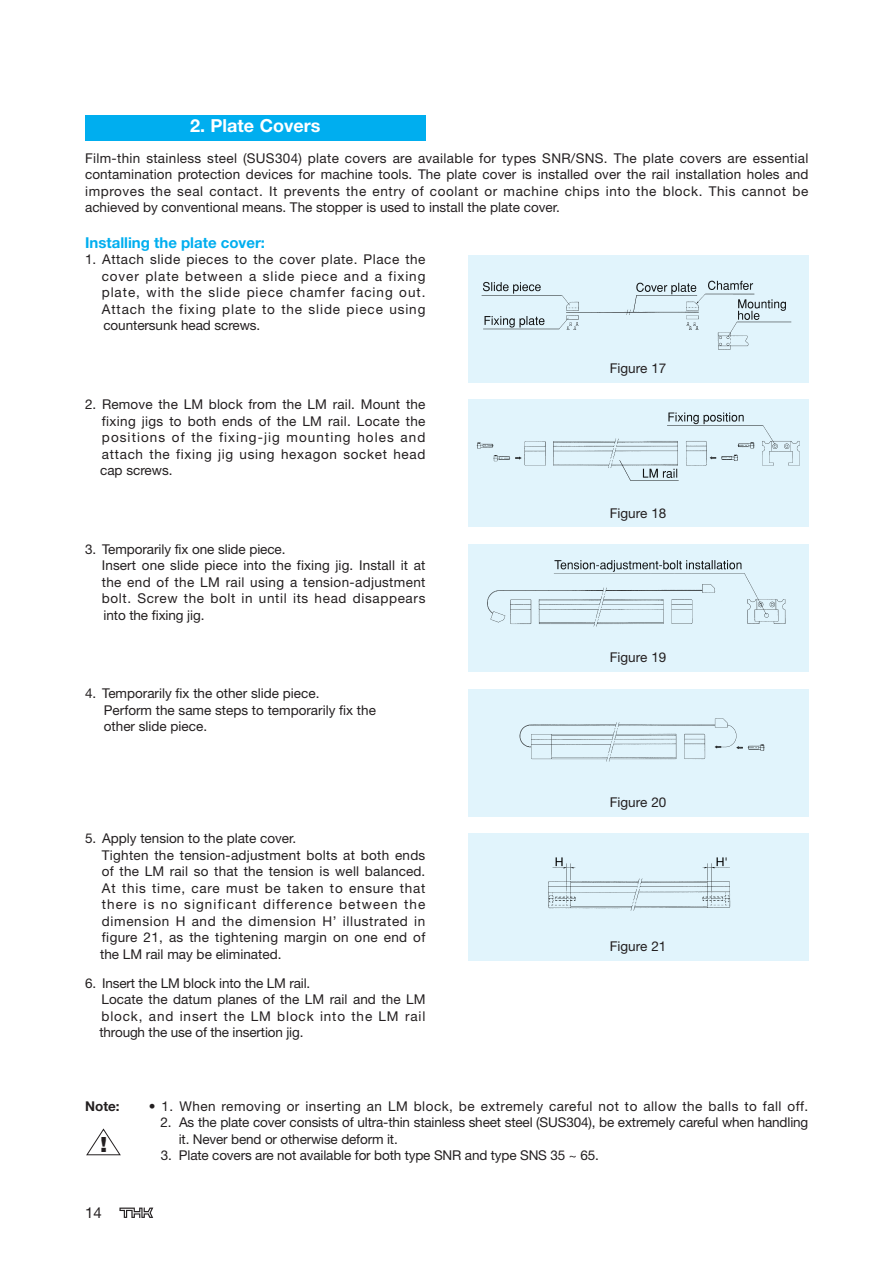
<style>
.page{position:relative;width:893px;height:1263px;background:#fff}
.page>*{position:absolute;margin:0;border:0;box-sizing:border-box;transform-origin:0 0}
.t1{font:900 21px "Helvetica Neue";color:#231f20}
.t2{font:700 18px "Helvetica Neue";color:#fff}
.t3{font:700 15px "Helvetica Neue";color:#00aeef}
.t4{font:15px "Helvetica Neue";color:#231f20}
.t5{font:13.5px/16.5px "Helvetica Neue";letter-spacing:.005em;color:#231f20}
.t6{font:13.5px/16.5px "Helvetica Neue";letter-spacing:.025em;color:#231f20}
.t7{font:13.5px "Helvetica Neue";letter-spacing:.035em;color:#231f20}
.t8{font:700 13.5px "Helvetica Neue";color:#231f20}
</style>
<div class="page">
<svg style="left:119px;top:1208px;width:34px;height:10px"></svg>
<div style="left:85px;top:115px;width:340px;height:25px;background:#00aeef"></div>
<div style="left:468px;top:255px;width:340px;height:128px;background:#e1f4fc"></div>
<img style="left:481px;top:280px;width:311px;height:70px">
<div style="left:468px;top:544px;width:340px;height:128px;background:#e1f4fc"></div>
<img style="left:487px;top:560px;width:299px;height:67px">
<div style="left:468px;top:400px;width:340px;height:127px;background:#e1f4fc"></div>
<img style="left:476px;top:412px;width:324px;height:69px">
<div style="left:468px;top:833px;width:340px;height:128px;background:#e1f4fc"></div>
<img style="left:548px;top:857px;width:183px;height:54px">
<div style="left:468px;top:689px;width:340px;height:127px;background:#e1f4fc"></div>
<img style="left:519px;top:718px;width:246px;height:44px">
<svg style="left:86px;top:1128px;width:35px;height:28px"></svg>
<h2 class="t2" style="left:190px;top:119px;width:132px">2. Plate Covers</h2>
<p class="t5" style="left:85px;top:151px;width:724px;text-align:justify">Film-thin stainless steel (SUS304) plate covers are available for types SNR/SNS. The plate covers are essential contamination protection devices for machine tools. The plate cover is installed over the rail installation holes and improves the seal contact. It prevents the entry of coolant or machine chips into the block. This cannot be achieved by conventional means. The stopper is used to install the plate cover.</p>
<p class="t3" style="left:85px;top:237px;width:181px">Installing the plate cover:</p>
<p class="t5" style="left:102px;top:253px;width:325px;text-align:justify;text-indent:-17px">1. Attach slide pieces to the cover plate. Place the cover plate between a slide piece and a fixing plate, with the slide piece chamfer facing out.<br>Attach the fixing plate to the slide piece using countersunk head screws.</p>
<p class="t5" style="left:609px;top:361px;width:58px">Figure 17</p>
<p class="t5" style="left:100px;top:398px;width:327px;text-align:justify;text-indent:-15px">2. Remove the LM block from the LM rail. Mount the fixing jigs to both ends of the LM rail. Locate the positions of the fixing-jig mounting holes and attach the fixing jig using hexagon socket head cap screws.</p>
<p class="t5" style="left:102px;top:542px;width:325px;text-indent:-17px">3. Temporarily fix one slide piece.<br>Insert one slide piece into the fixing jig. Install it at the end of the LM rail using a tension-adjustment bolt. Screw the bolt in until its head disappears into the fixing jig.</p>
<p class="t5" style="left:104px;top:687px;width:273px;text-indent:-19px">4. Temporarily fix the other slide piece.<br>Perform the same steps to temporarily fix the other slide piece.</p>
<p class="t6" style="left:100px;top:831px;width:327px;text-indent:-15px">5. Apply tension to the plate cover.<br>Tighten the tension-adjustment bolts at both ends of the LM rail so that the tension is well balanced.<br>At this time, care must be taken to ensure that there is no significant difference between the dimension H and the dimension H’ illustrated in figure 21, as the tightening margin on one end of the LM rail may be eliminated.</p>
<p class="t5" style="left:99px;top:976px;width:327px;text-indent:-14px">6. Insert the LM block into the LM rail.<br>Locate the datum planes of the LM rail and the LM block, and insert the LM block into the LM rail through the use of the insertion jig.</p>
<p class="t5" style="left:609px;top:506px;width:58px">Figure 18</p>
<p class="t5" style="left:609px;top:651px;width:58px">Figure 19</p>
<p class="t5" style="left:609px;top:795px;width:58px">Figure 20</p>
<p class="t5" style="left:609px;top:940px;width:58px">Figure 21</p>
<p class="t8" style="left:85px;top:1101px;width:36px">Note:</p>
<p class="t7" style="left:149px;top:1101px;width:661px">• 1. When removing or inserting an LM block, be extremely careful not to allow the balls to fall off.</p>
<p class="t5" style="left:179px;top:1116px;width:631px;text-indent:-18px">2. As the plate cover consists of ultra-thin stainless sheet steel (SUS304), be extremely careful when handling it. Never bend or otherwise deform it.</p>
<p class="t5" style="left:161px;top:1149px;width:439px">3. Plate covers are not available for both type SNR and type SNS 35 ~ 65.</p>
<h1 class="t1" style="left:100px;top:1137px;width:8px">!</h1>
<p class="t4" style="left:85px;top:1208px;width:18px">14</p>
</div>
